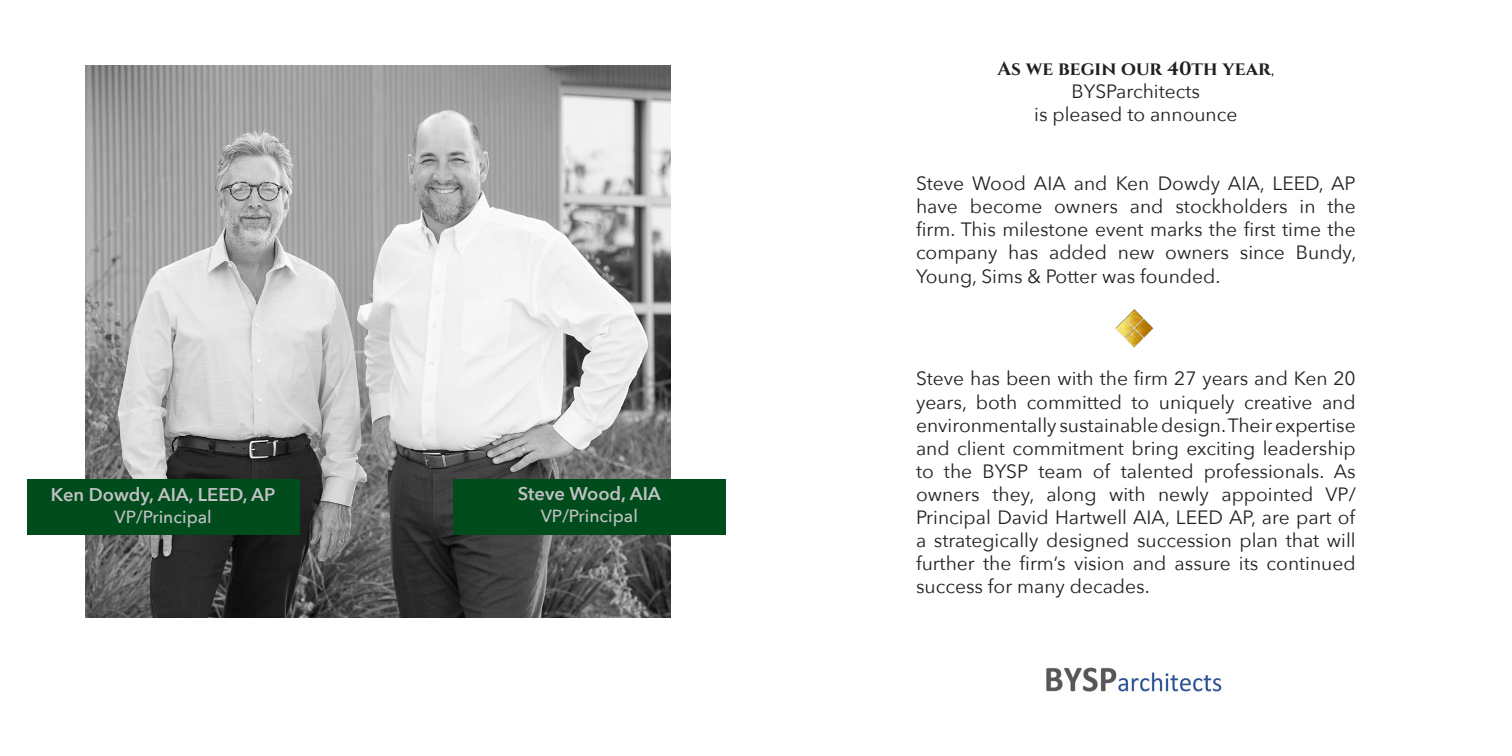
<style>
.page{position:relative;width:1512px;height:756px;background:#fff}
.page>*{position:absolute;margin:0;border:0;box-sizing:border-box;transform-origin:0 0}
.t1{font:19.25px/23.1px "Avenir Next";color:#231f20;text-align:justify}
.t2{font:700 19.25px "Cinzel";color:#231f20}
.t3{font:600 18.38px "Avenir Next";color:#c1c2c4}
.t4{font:500 17.5px "Avenir Next";color:#c1c2c4}
.s1{font-weight:400}
</style>
<div class="page">
<img style="left:86px;top:66px;width:584px;height:551px">
<img style="left:1046px;top:667px;width:176px;height:25px">
<img style="left:1115px;top:309px;width:39px;height:39px">
<div style="left:453px;top:479px;width:272px;height:56px;background:#004c1c"></div>
<div style="left:27px;top:479px;width:272px;height:56px;background:#004c1c"></div>
<p class="t3" style="left:51px;top:478px;width:226px">Ken Dowdy, AIA, LEED, AP</p>
<p class="t4" style="left:115px;top:502px;width:99px">VP/Principal</p>
<p class="t3" style="left:518px;top:478px;width:145px">Steve Wood, AIA</p>
<p class="t4" style="left:541px;top:501px;width:99px">VP/Principal</p>
<p class="t2" style="left:997px;top:57px;width:279px">As we begin our 40th year<span class="s1">,</span></p>
<p class="t1" style="left:1072px;top:79px;width:130px">BYSParchitects</p>
<p class="t1" style="left:1034px;top:102px;width:205px">is pleased to announce</p>
<p class="t1" style="left:916px;top:171px;width:442px">Steve Wood AIA and Ken Dowdy AIA, LEED, AP have become owners and stockholders in the firm. This milestone event marks the first time the company has added new owners since Bundy, Young, Sims &amp; Potter was founded.</p>
<p class="t1" style="left:916px;top:366px;width:441px">Steve has been with the firm 27 years and Ken 20 years, both committed to uniquely creative and environmentally sustainable design. Their expertise and client commitment bring exciting leadership to the BYSP team of talented professionals. As owners they, along with newly appointed VP/ Principal David Hartwell AIA, LEED AP, are part of a strategically designed succession plan that will further the firm’s vision and assure its continued success for many decades.</p>
</div>
